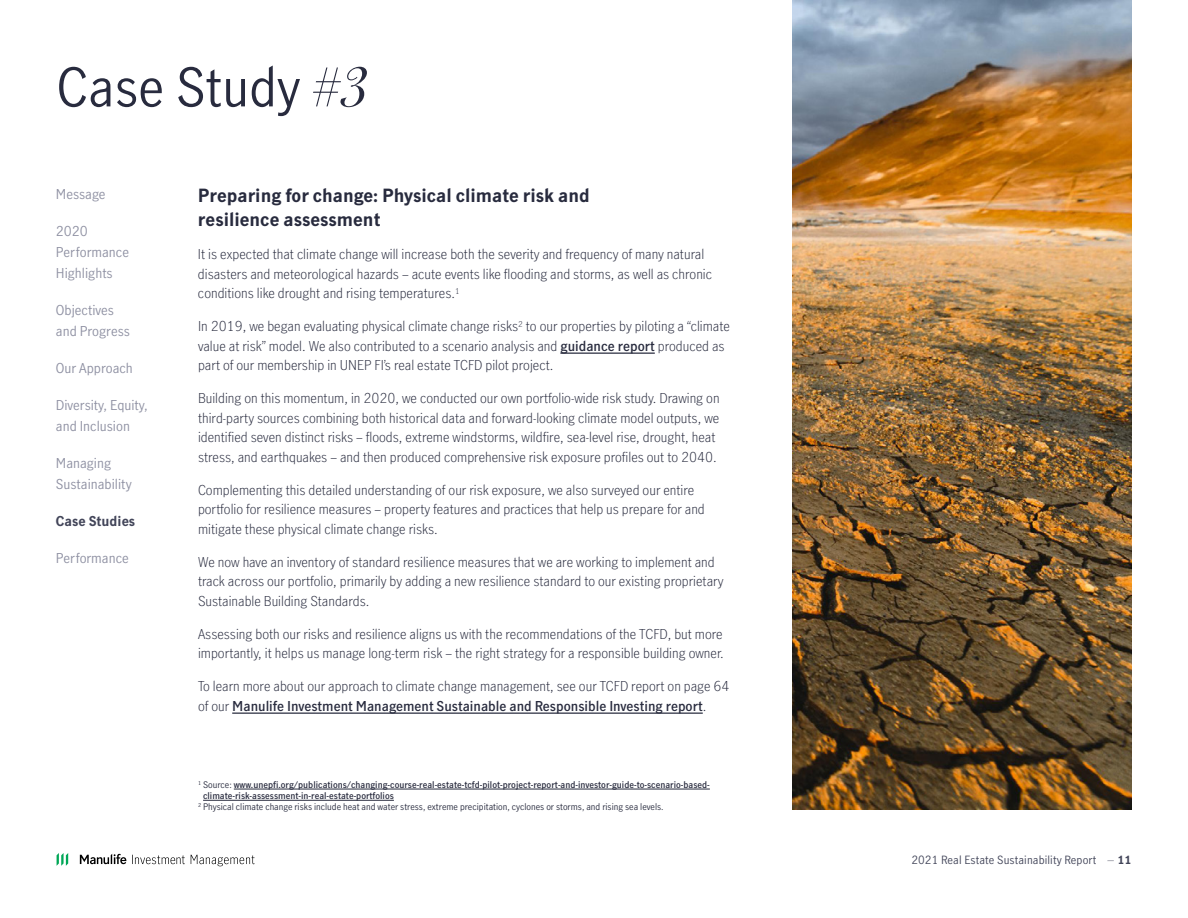
<style>
.page{position:relative;width:1188px;height:918px;background:#fff}
.page>*{position:absolute;margin:0;border:0;box-sizing:border-box;transform-origin:0 0}
.t1{font:52.5px "Manulife JH Sans Optimized";color:#282b3e}
.t2{font:700 18px/24px "Manulife JH Sans Optimized";color:#282b3e}
.body{font:300 13.5px/19.5px "Manulife JH Sans Optimized";color:#282b3e}
.t3{font:13.5px/21px "Manulife JH Sans Optimized";color:#8e90a2}
.t4{font:700 13.5px "Manulife JH Sans Optimized";color:#424559}
.t5{font:11.25px "Manulife JH Sans Optimized";letter-spacing:.01em;color:#424559}
.t6{font:600 9px "Manulife JH Sans Optimized";color:#282b3e}
.t7{font:9px "Manulife JH Sans Optimized";color:#282b3e}
.s1{font-family:"Manulife JH Serif Optimized";font-style:italic}
.s2{font-weight:600}
.s3{font-weight:400}
.s4{font-weight:700}
</style>
<div class="page">
<svg style="left:80px;top:854px;width:46px;height:10px"></svg>
<svg style="left:57px;top:853px;width:11px;height:13px"></svg>
<svg style="left:132px;top:855px;width:53px;height:9px"></svg>
<svg style="left:191px;top:855px;width:64px;height:11px"></svg>
<hr style="left:560px;top:353px;width:95px;height:1px;background:#282b3e">
<hr style="left:232px;top:713px;width:471px;height:1px;background:#282b3e">
<img style="left:792px;top:0;width:339px;height:810px">
<hr style="left:234px;top:789px;width:476px;height:1px;background:#282b3e">
<hr style="left:203px;top:800px;width:191px;height:1px;background:#282b3e">
<h1 class="t1" style="left:57px;top:51px;width:312px">Case Study <span class="s1">#3</span></h1>
<p class="t3" style="left:56px;top:183px;width:51px">Message</p>
<p class="t3" style="left:56px;top:220px;width:75px">2020<br>Performance<br>Highlights</p>
<p class="t3" style="left:56px;top:299px;width:76px">Objectives and Progress</p>
<p class="t3" style="left:56px;top:357px;width:79px">Our Approach</p>
<p class="t3" style="left:56px;top:394px;width:93px">Diversity, Equity, and Inclusion</p>
<p class="t3" style="left:56px;top:452px;width:77px">Managing<br>Sustainability</p>
<p class="t4" style="left:56px;top:512px;width:81px">Case Studies</p>
<p class="t3" style="left:56px;top:547px;width:75px">Performance</p>
<h2 class="t2" style="left:198px;top:183px;width:393px">Preparing for change: Physical climate risk and resilience assessment</h2>
<p class="body" style="left:198px;top:244px;width:516px">It is expected that climate change will increase both the severity and frequency of many natural disasters and meteorological hazards – acute events like flooding and storms, as well as chronic conditions like drought and rising temperatures.<sup>1</sup></p>
<p class="body" style="left:198px;top:316px;width:534px">In 2019, we began evaluating physical climate change risks<sup>2</sup> to our properties by piloting a “climate value at risk” model. We also contributed to a scenario analysis and <span class="s2">guidance report</span> produced as part of our membership in UNEP FI’s real estate TCFD pilot project.</p>
<p class="body" style="left:198px;top:388px;width:523px">Building on this momentum, in 2020, we conducted our own portfolio-wide risk study. Drawing on third-party sources combining both historical data and forward-looking climate model outputs, we identified seven distinct risks – floods, extreme windstorms, wildfire, sea-level rise, drought, heat stress, and earthquakes – and then produced comprehensive risk exposure profiles out to 2040.</p>
<p class="body" style="left:198px;top:480px;width:508px">Complementing this detailed understanding of our risk exposure, we also surveyed our entire portfolio for resilience measures – property features and practices that help us prepare for and mitigate these physical climate change risks.</p>
<p class="body" style="left:198px;top:552px;width:527px">We now have an inventory of standard resilience measures that we are working to implement and track across our portfolio, primarily by adding a new resilience standard to our existing proprietary<br>Sustainable Building Standards.</p>
<p class="body" style="left:198px;top:624px;width:527px">Assessing both our risks and resilience aligns us with the recommendations of the TCFD, but more importantly, it helps us manage long-term risk – the right strategy for a responsible building owner.</p>
<p class="body" style="left:198px;top:676px;width:533px">To learn more about our approach to climate change management, see our TCFD report on page 64 of our <span class="s2">Manulife Investment Management Sustainable and Responsible Investing report</span>.</p>
<p class="t6" style="left:198px;top:778px;width:513px"><sup>1</sup> <span class="s3">Source:</span> www.unepfi.org/publications/changing-course-real-estate-tcfd-pilot-project-report-and-investor-guide-to-scenario-based-</p>
<p class="t6" style="left:203px;top:789px;width:192px">climate-risk-assessment-in-real-estate-portfolios</p>
<p class="t7" style="left:198px;top:801px;width:467px"><sup>2</sup> Physical climate change risks include heat and water stress, extreme precipitation, cyclones or storms, and rising sea levels.</p>
<p class="t5" style="left:911px;top:852px;width:222px">2021 Real Estate Sustainability Report <span class="s1">–</span> <span class="s4">11</span></p>
</div>
